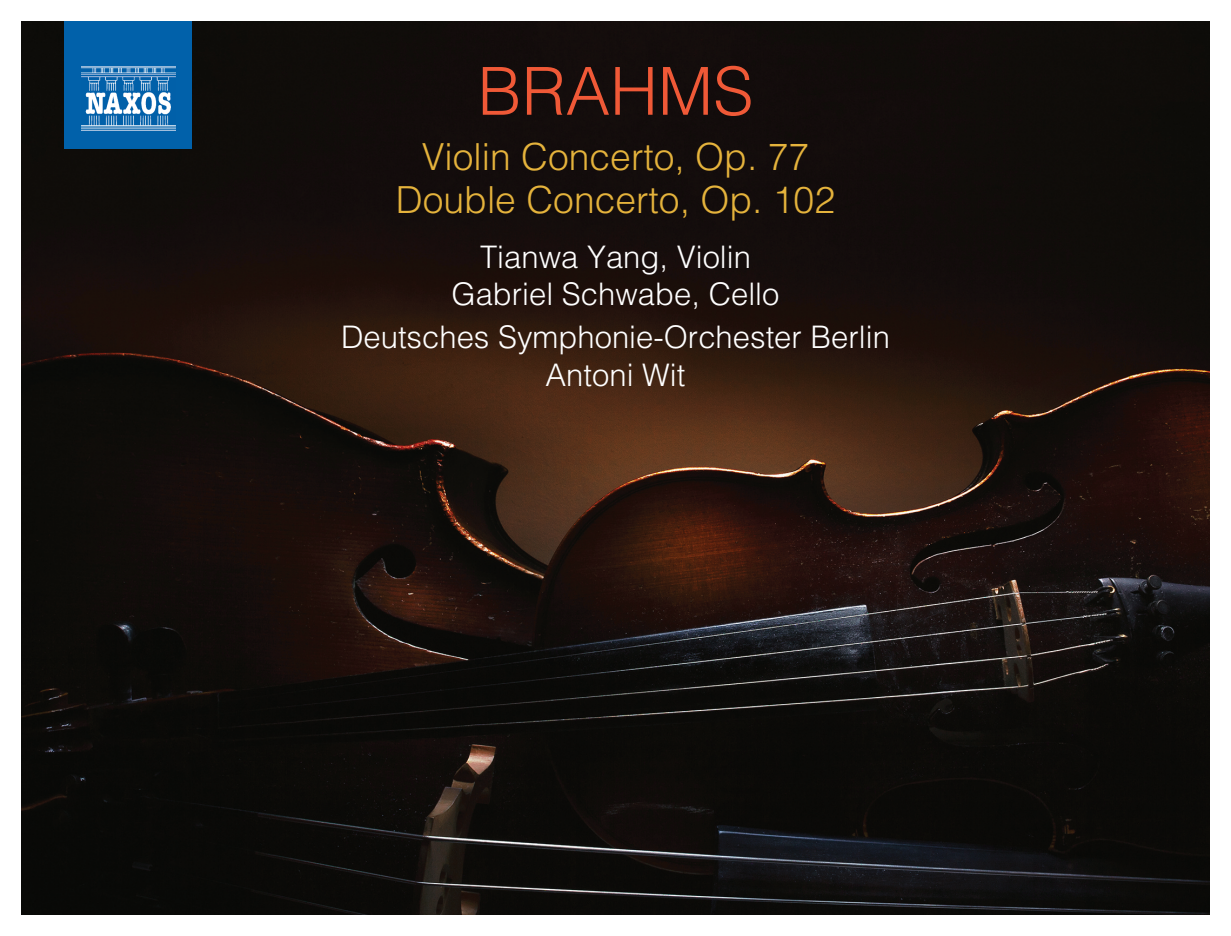
<style>
.page{position:relative;width:1231px;height:936px;background:#fff}
.page>*{position:absolute;margin:0;border:0;box-sizing:border-box;transform-origin:0 0}
.t1{font:300 66.3px "Helvetica";color:#f05937}
.t2{font:300 37.2px/43px "Helvetica";color:#e5b33c;text-align:center}
.t3{font:300 31.05px/37.2px "Helvetica";color:#fff;text-align:center}
</style>
<div class="page">
<img style="left:21px;top:21px;width:1188px;height:893px">
<div style="left:64px;top:21px;width:127px;height:128px;background:#0161aa"></div>
<img style="left:81px;top:66px;width:95px;height:64px">
<h1 class="t1" style="left:477px;top:35px;width:278px">BRAHMS</h1>
<p class="t2" style="left:396px;top:133px;width:440px">Violin Concerto, Op. 77<br>Double Concerto, Op. 102</p>
<p class="t3" style="left:451px;top:236px;width:329px">Tianwa Yang, Violin<br>Gabriel Schwabe, Cello</p>
<p class="t3" style="left:341px;top:316px;width:550px">Deutsches Symphonie-Orchester Berlin<br>Antoni Wit</p>
</div>
